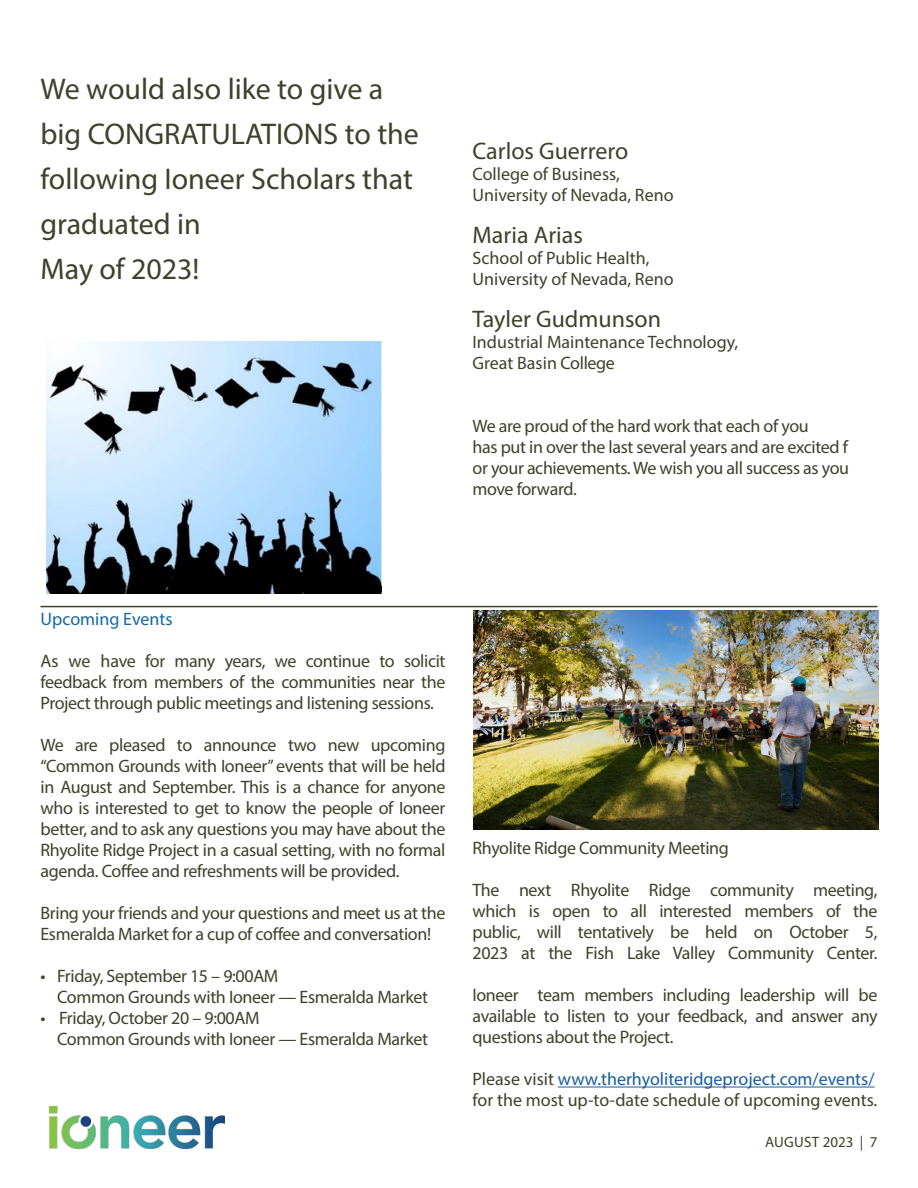
<style>
.page{position:relative;width:918px;height:1188px;background:#fff}
.page>*{position:absolute;margin:0;border:0;box-sizing:border-box;transform-origin:0 0}
.t1{font:30px/45px "Myriad Pro";color:#3e412b}
.t2{font:24px "Myriad Pro";color:#3e412b}
.t3{font:18px/21px "Myriad Pro";letter-spacing:-.02em;color:#3e412b;text-align:justify}
.t4{font:18px/21px "Myriad Pro";color:#3e412b}
.t5{font:18px "Myriad Pro";color:#1468a5}
.t6{font:15px "Myriad Pro";letter-spacing:.02em;color:#3e412b}
.s1{color:#175d9e}
</style>
<div class="page">
<img style="left:50px;top:1107px;width:175px;height:42px">
<hr style="left:558px;top:1087px;width:317px;height:1px;background:#175d9e">
<hr style="left:40px;top:606px;width:838px;height:1px;background:#3e412b">
<img style="left:474px;top:610px;width:405px;height:220px">
<img style="left:46px;top:341px;width:335px;height:253px">
<p class="t1" style="left:40px;top:66px;width:380px">We would also like to give a big CONGRATULATIONS to the following Ioneer Scholars that graduated in<br>May of 2023!</p>
<p class="t2" style="left:472px;top:136px;width:157px">Carlos Guerrero</p>
<p class="t4" style="left:472px;top:163px;width:203px">College of Business,<br>University of Nevada, Reno</p>
<p class="t2" style="left:472px;top:220px;width:112px">Maria Arias</p>
<p class="t4" style="left:472px;top:247px;width:203px">School of Public Health,<br>University of Nevada, Reno</p>
<p class="t2" style="left:472px;top:304px;width:190px">Tayler Gudmunson</p>
<p class="t4" style="left:472px;top:331px;width:267px">Industrial Maintenance Technology,<br>Great Basin College</p>
<p class="t3" style="left:472px;top:415px;width:378px;text-align:left">We are proud of the hard work that each of you<br>has put in over the last several years and are excited f or your achievements. We wish you all success as you move forward.</p>
<p class="t5" style="left:40px;top:608px;width:134px">Upcoming Events</p>
<p class="t3" style="left:40px;top:651px;width:407px">As we have for many years, we continue to solicit feedback from members of the communities near the Project through public meetings and listening sessions.</p>
<p class="t3" style="left:40px;top:735px;width:407px">We are pleased to announce two new upcoming “Common Grounds with Ioneer” events that will be held in August and September. This is a chance for anyone who is interested to get to know the people of Ioneer better, and to ask any questions you may have about the Rhyolite Ridge Project in a casual setting, with no formal agenda. Coffee and refreshments will be provided.</p>
<p class="t3" style="left:40px;top:903px;width:406px">Bring your friends and your questions and meet us at the<br>Esmeralda Market for a cup of coffee and conversation!</p>
<p class="t3" style="left:40px;top:966px;width:239px">• Friday, September 15 – 9:00AM</p>
<p class="t3" style="left:57px;top:987px;width:373px">Common Grounds with Ioneer — Esmeralda Market</p>
<p class="t3" style="left:40px;top:1008px;width:221px">• Friday, October 20 – 9:00AM</p>
<p class="t3" style="left:57px;top:1029px;width:373px">Common Grounds with Ioneer — Esmeralda Market</p>
<p class="t3" style="left:472px;top:837px;width:258px">Rhyolite Ridge Community Meeting</p>
<p class="t3" style="left:472px;top:879px;width:407px">The next Rhyolite Ridge community meeting, which is open to all interested members of the public, will tentatively be held on October 5, 2023 at the Fish Lake Valley Community Center.</p>
<p class="t3" style="left:472px;top:984px;width:407px">Ioneer team members including leadership will be available to listen to your feedback, and answer any questions about the Project.</p>
<p class="t4" style="left:472px;top:1068px;width:406px">Please visit <span class="s1">www.therhyoliteridgeproject.com/events/ </span>for the most up-to-date schedule of upcoming events.</p>
<p class="t6" style="left:765px;top:1133px;width:114px">AUGUST 2023 | 7</p>
</div>
